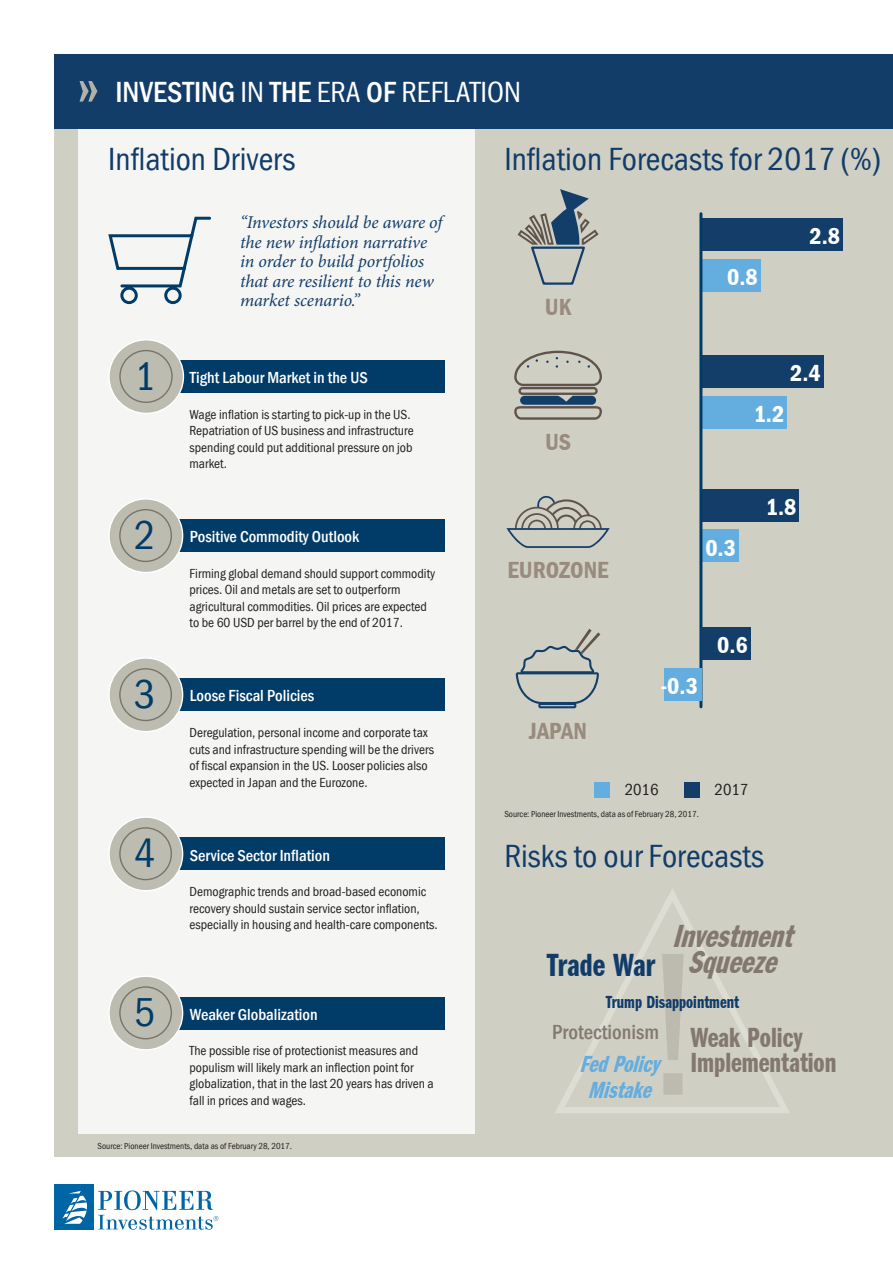
<style>
.page{position:relative;width:893px;height:1263px;background:#fff}
.page>*{position:absolute;margin:0;border:0;box-sizing:border-box;transform-origin:0 0}
.t1{font:condensed 41.4px "PI Franklin Gothic";color:#013c69}
.t2{font:condensed 33px "PI Franklin Gothic";color:#113c69}
.t3{font:italic 33px/25.5px "PI Franklin Gothic Demi Comp";color:#837870;text-align:center}
.t4{font:33px "PI Franklin Gothic Demi Comp";color:#113c69}
.t5{font:500 condensed 30px "PI Franklin Gothic";color:#fff}
.t6{font:28.5px "PI Franklin Gothic Demi Comp";color:#837870}
.t7{font:600 condensed 24px "PI Franklin Gothic";color:#fff}
.t8{font:600 condensed 24px "PI Franklin Gothic";color:#998b7d}
.t9{font:italic 24px "PI Franklin Gothic Demi Comp";color:#64addf}
.t10{font:500 condensed 21px "PI Franklin Gothic";color:#837870}
.t11{font:italic 18px/19.5px "PI Minion";letter-spacing:-.01em;color:#133e6a}
.t12{font:18px "PI Franklin Gothic Demi Comp";color:#113c69}
.t13{font:500 condensed 16.5px "PI Franklin Gothic";color:#fff}
.t14{font:condensed 16.5px "PI Franklin Gothic";color:#231f20}
.t15{font:condensed 13.5px/16.5px "PI Franklin Gothic";color:#231f20}
.t16{font:condensed 9px "PI Franklin Gothic";color:#231f20}
.s1{font-weight:400}
.s2{font-family:"PI Franklin Gothic Demi Comp";font-weight:400;font-stretch:normal;font-size:28.5px}
.s3{font-style:italic;font-size:24px;color:#64addf}
</style>
<div class="page">
<div style="left:54px;top:1184px;width:39px;height:45px;background:#0065a4"></div>
<svg style="left:98px;top:1190px;width:120px;height:40px"></svg>
<svg style="left:62px;top:1191px;width:25px;height:33px"></svg>
<div style="left:54px;top:54px;width:839px;height:1103px;background:#d0cfc3"></div>
<div style="left:78px;top:54px;width:396px;height:1080px;background:#f5f5f3"></div>
<div style="left:54px;top:54px;width:839px;height:75px;background:#123d68"></div>
<svg style="left:80px;top:81px;width:18px;height:21px"></svg>
<svg style="left:108px;top:216px;width:103px;height:89px"></svg>
<div style="left:175px;top:360px;width:269px;height:33px;background:#013c69"></div>
<div style="left:175px;top:519px;width:269px;height:33px;background:#013c69"></div>
<div style="left:175px;top:678px;width:269px;height:33px;background:#013c69"></div>
<div style="left:175px;top:837px;width:269px;height:33px;background:#013c69"></div>
<div style="left:175px;top:996px;width:269px;height:33px;background:#013c69"></div>
<div style="left:109px;top:340px;width:74px;height:73px;background:#bcbcb0;border-radius:50%"></div>
<div style="left:108px;top:339px;width:76px;height:75px;border:1px solid #fff;border-radius:50%"></div>
<div style="left:119px;top:350px;width:54px;height:53px;border:1px solid #7a736b;border-radius:50%"></div>
<div style="left:109px;top:499px;width:74px;height:73px;background:#bcbcb0;border-radius:50%"></div>
<div style="left:108px;top:498px;width:75px;height:75px;border:1px solid #fff;border-radius:50%"></div>
<div style="left:119px;top:509px;width:53px;height:53px;border:1px solid #7a736b;border-radius:50%"></div>
<div style="left:109px;top:658px;width:74px;height:74px;background:#bcbcb0;border-radius:50%"></div>
<div style="left:108px;top:657px;width:75px;height:75px;border:1px solid #fff;border-radius:50%"></div>
<div style="left:119px;top:668px;width:53px;height:53px;border:1px solid #7a736b;border-radius:50%"></div>
<div style="left:109px;top:817px;width:74px;height:74px;background:#bcbcb0;border-radius:50%"></div>
<div style="left:108px;top:816px;width:75px;height:75px;border:1px solid #fff;border-radius:50%"></div>
<div style="left:119px;top:827px;width:53px;height:53px;border:1px solid #7a736b;border-radius:50%"></div>
<div style="left:109px;top:976px;width:74px;height:74px;background:#bcbcb0;border-radius:50%"></div>
<div style="left:108px;top:975px;width:75px;height:75px;border:1px solid #fff;border-radius:50%"></div>
<div style="left:119px;top:986px;width:53px;height:53px;border:1px solid #7a736b;border-radius:50%"></div>
<div style="left:701px;top:218px;width:142px;height:32px;background:#133e6a"></div>
<div style="left:701px;top:355px;width:123px;height:32px;background:#133e6a"></div>
<div style="left:701px;top:489px;width:98px;height:32px;background:#133e6a"></div>
<div style="left:595px;top:782px;width:15px;height:15px;background:#64addf"></div>
<div style="left:685px;top:782px;width:15px;height:15px;background:#133e6a"></div>
<div style="left:701px;top:259px;width:60px;height:32px;background:#64addf"></div>
<div style="left:701px;top:396px;width:86px;height:32px;background:#64addf"></div>
<div style="left:701px;top:530px;width:38px;height:32px;background:#64addf"></div>
<hr style="left:699px;top:214px;width:3px;height:493px;background:#013c69">
<svg style="left:555px;top:889px;width:235px;height:224px"></svg>
<svg style="left:662px;top:954px;width:22px;height:141px"></svg>
<svg style="left:506px;top:495px;width:104px;height:53px"></svg>
<svg style="left:516px;top:629px;width:84px;height:79px"></svg>
<svg style="left:514px;top:351px;width:88px;height:69px"></svg>
<svg style="left:518px;top:189px;width:81px;height:96px"></svg>
<div style="left:664px;top:668px;width:37px;height:32px;background:#64addf"></div>
<div style="left:701px;top:628px;width:50px;height:32px;background:#133e6a"></div>
<h3 class="t5" style="left:115px;top:72px;width:407px">INVESTING <span class="s1">IN</span> THE <span class="s1">ERA</span> OF <span class="s1">REFLATION</span></h3>
<h2 class="t2" style="left:108px;top:139px;width:189px">Inflation Drivers</h2>
<h2 class="t2" style="left:504px;top:139px;width:378px">Inflation Forecasts for 2017 (%)</h2>
<h1 class="t1" style="left:134px;top:350px;width:23px">1</h1>
<h1 class="t1" style="left:134px;top:510px;width:23px">2</h1>
<h1 class="t1" style="left:134px;top:669px;width:23px">3</h1>
<h1 class="t1" style="left:134px;top:828px;width:23px">4</h1>
<h1 class="t1" style="left:134px;top:987px;width:23px">5</h1>
<h3 class="t11" style="left:240px;top:213px;width:204px">“Investors should be aware of the new inflation narrative in order to build portfolios that are resilient to this new market scenario.”</h3>
<p class="t13" style="left:190px;top:367px;width:179px">Tight Labour Market in the US</p>
<p class="t15" style="left:190px;top:406px;width:226px">Wage inflation is starting to pick-up in the US.<br>Repatriation of US business and infrastructure spending could put additional pressure on job market.</p>
<p class="t13" style="left:190px;top:526px;width:171px">Positive Commodity Outlook</p>
<p class="t15" style="left:190px;top:565px;width:247px">Firming global demand should support commodity prices. Oil and metals are set to outperform agricultural commodities. Oil prices are expected to be 60 USD per barrel by the end of 2017.</p>
<p class="t13" style="left:190px;top:685px;width:126px">Loose Fiscal Policies</p>
<p class="t15" style="left:190px;top:724px;width:246px">Deregulation, personal income and corporate tax cuts and infrastructure spending will be the drivers of fiscal expansion in the US. Looser policies also expected in Japan and the Eurozone.</p>
<p class="t13" style="left:190px;top:844px;width:142px">Service Sector Inflation</p>
<p class="t15" style="left:190px;top:884px;width:250px">Demographic trends and broad-based economic recovery should sustain service sector inflation, especially in housing and health-care components.</p>
<p class="t13" style="left:190px;top:1003px;width:129px">Weaker Globalization</p>
<p class="t15" style="left:190px;top:1043px;width:246px">The possible rise of protectionist measures and populism will likely mark an inflection point for globalization, that in the last 20 years has driven a fall in prices and wages.</p>
<p class="t16" style="left:98px;top:1141px;width:196px">Source: Pioneer Investments, data as of February 28, 2017.</p>
<h3 class="t8" style="left:545px;top:293px;width:28px">UK</h3>
<h3 class="t8" style="left:545px;top:428px;width:28px">US</h3>
<h3 class="t8" style="left:507px;top:556px;width:103px">EUROZONE</h3>
<h3 class="t7" style="left:727px;top:262px;width:32px">0.8</h3>
<h3 class="t7" style="left:809px;top:222px;width:32px">2.8</h3>
<h3 class="t7" style="left:790px;top:359px;width:32px">2.4</h3>
<h3 class="t7" style="left:754px;top:399px;width:32px">1.2</h3>
<h3 class="t7" style="left:705px;top:533px;width:32px">0.3</h3>
<h3 class="t7" style="left:766px;top:493px;width:32px">1.8</h3>
<h3 class="t8" style="left:529px;top:717px;width:59px">JAPAN</h3>
<h3 class="t7" style="left:661px;top:672px;width:39px">-0.3</h3>
<h3 class="t7" style="left:717px;top:631px;width:32px">0.6</h3>
<p class="t14" style="left:625px;top:780px;width:35px">2016</p>
<p class="t14" style="left:715px;top:780px;width:35px">2017</p>
<p class="t16" style="left:504px;top:808px;width:196px">Source: Pioneer Investments, data as of February 28, 2017.</p>
<h2 class="t2" style="left:504px;top:836px;width:261px">Risks to our Forecasts</h2>
<h2 class="t4" style="left:547px;top:947px;width:110px">Trade War</h2>
<h2 class="t3" style="left:672px;top:924px;width:131px">Investment<br>Squeeze</h2>
<h3 class="t12" style="left:606px;top:992px;width:135px">Trump Disappointment</h3>
<h3 class="t10" style="left:552px;top:1018px;width:252px">Protectionism <span class="s2">Weak Policy</span></h3>
<h3 class="t6" style="left:579px;top:1046px;width:259px"><span class="s3">FedPolicy</span> Implementation</h3>
<h3 class="t9" style="left:588px;top:1076px;width:71px">Mistake</h3>
</div>
